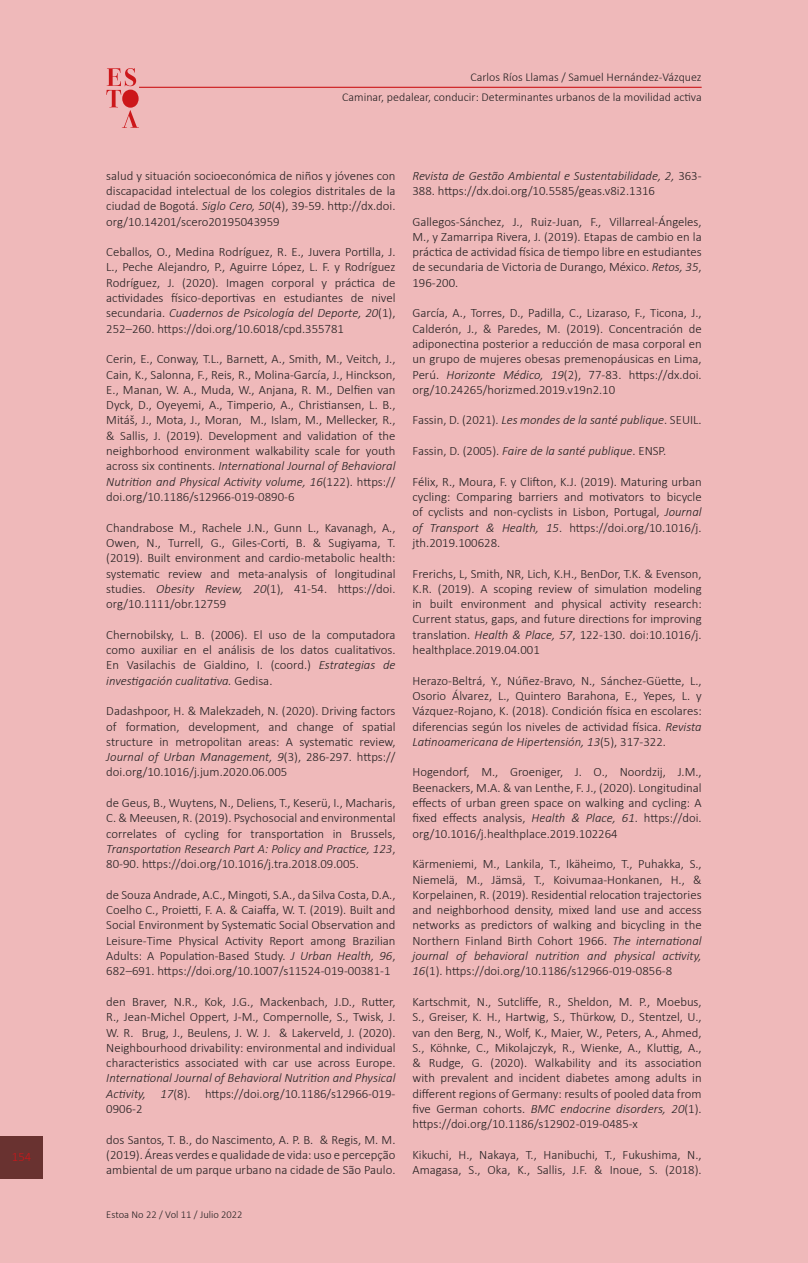
<style>
.page{position:relative;width:808px;height:1263px;background:#efb9ba}
.page>*{position:absolute;margin:0;border:0;box-sizing:border-box;transform-origin:0 0}
.parrafo{font:300 12.75px/15.3px "Calibri";color:#231f20;text-align:justify}
.parrafo-2{font:italic 300 12.75px "Calibri";color:#231f20}
.t1{font:300 12.75px "Calibri";color:#cc171a}
.t2{font:300 12px "Calibri";color:#231f20}
.t3{font:300 10.5px "Calibri";color:#231f20}
.s1{font-style:italic}
.s2{font-style:normal}
</style>
<div class="page">
<p class="t1" style="left:12px;top:1148px;width:21px">154</p>
<p class="t2" style="left:470px;top:70px;width:233px">Carlos Ríos Llamas / Samuel Hernández-Vázquez</p>
<p class="t2" style="left:342px;top:90px;width:361px">Caminar, pedalear, conducir: Determinantes urbanos de la movilidad activa</p>
<p class="parrafo" style="left:106px;top:168px;width:291px">salud y situación socioeconómica de niños y jóvenes con discapacidad intelectual de los colegios distritales de la ciudad de Bogotá. <span class="s1">Siglo Cero, 50</span>(4), 39-59. http://dx.doi. org/10.14201/scero20195043959</p>
<p class="parrafo" style="left:106px;top:244px;width:291px">Ceballos, O., Medina Rodríguez, R. E., Juvera Portilla, J.<br>L., Peche Alejandro, P., Aguirre López, L. F. y Rodríguez Rodríguez, J. (2020). Imagen corporal y práctica de actividades físico-deportivas en estudiantes de nivel secundaria. <span class="s1">Cuadernos de Psicología del Deporte, 20</span>(1), 252–260. https://doi.org/10.6018/cpd.355781</p>
<p class="parrafo" style="left:106px;top:351px;width:291px">Cerin, E., Conway, T.L., Barnett, A., Smith, M., Veitch, J., Cain, K., Salonna, F., Reis, R., Molina-García, J., Hinckson, E., Manan, W. A., Muda, W., Anjana, R. M., Delfien van Dyck, D., Oyeyemi, A., Timperio, A., Christiansen, L. B., Mitáš, J., Mota, J., Moran, M., Islam, M., Mellecker, R., &amp; Sallis, J. (2019). Development and validation of the neighborhood environment walkability scale for youth across six continents. <span class="s1">International Journal of Behavioral Nutrition and Physical Activity volume, 16</span>(122). https:// doi.org/10.1186/s12966-019-0890-6</p>
<p class="parrafo" style="left:106px;top:520px;width:291px">Chandrabose M., Rachele J.N., Gunn L., Kavanagh, A., Owen, N., Turrell, G., Giles-Corti, B. &amp; Sugiyama, T. (2019). Built environment and cardio-metabolic health: systematic review and meta-analysis of longitudinal studies. <span class="s1">Obesity Review, 20</span>(1), 41-54. https://doi. org/10.1111/obr.12759</p>
<p class="parrafo" style="left:106px;top:627px;width:291px">Chernobilsky, L. B. (2006). El uso de la computadora como auxiliar en el análisis de los datos cualitativos.<br>En Vasilachis de Gialdino, I. (coord.) <span class="s1">Estrategias de investigación cualitativa.</span> Gedisa.</p>
<p class="parrafo" style="left:106px;top:703px;width:291px">Dadashpoor, H. &amp; Malekzadeh, N. (2020). Driving factors of formation, development, and change of spatial structure in metropolitan areas: A systematic review, <span class="s1">Journal of Urban Management, 9</span>(3), 286-297. https:// doi.org/10.1016/j.jum.2020.06.005</p>
<p class="parrafo" style="left:106px;top:795px;width:291px">de Geus, B., Wuytens, N., Deliens, T., Keserü, I., Macharis, C. &amp; Meeusen, R. (2019). Psychosocial and environmental correlates of cycling for transportation in Brussels, <span class="s1">Transportation Research Part A: Policy and Practice, 123</span>, 80-90. https://doi.org/10.1016/j.tra.2018.09.005.</p>
<p class="parrafo" style="left:106px;top:887px;width:291px">de Souza Andrade, A.C., Mingoti, S.A., da Silva Costa, D.A., Coelho C., Proietti, F. A. &amp; Caiaffa, W. T. (2019). Built and Social Environment by Systematic Social Observation and Leisure-Time Physical Activity Report among Brazilian Adults: A Population-Based Study. <span class="s1">J Urban Health, 96</span>, 682–691. https://doi.org/10.1007/s11524-019-00381-1</p>
<p class="parrafo" style="left:106px;top:994px;width:291px">den Braver, N.R., Kok, J.G., Mackenbach, J.D., Rutter, R., Jean-Michel Oppert, J-M., Compernolle, S., Twisk, J.<br>W. R. Brug, J., Beulens, J. W. J. &amp; Lakerveld, J. (2020).<br>Neighbourhood drivability: environmental and individual characteristics associated with car use across Europe.<br><span class="s1">International Journal of Behavioral Nutrition and Physical Activity, 17</span>(8). https://doi.org/10.1186/s12966-019- 0906-2</p>
<p class="parrafo" style="left:106px;top:1132px;width:291px">dos Santos, T. B., do Nascimento, A. P. B. &amp; Regis, M. M. (2019). Áreas verdes e qualidade de vida: uso e percepção ambiental de um parque urbano na cidade de São Paulo.</p>
<p class="t3" style="left:106px;top:1207px;width:138px">Estoa No 22 / Vol 11 / Julio 2022</p>
<p class="parrafo" style="left:412px;top:168px;width:291px"><span class="s1">Revista de Gestão Ambiental e Sustentabilidade, 2,</span> 363-<br>388. https://dx.doi.org/10.5585/geas.v8i2.1316</p>
<p class="parrafo" style="left:412px;top:214px;width:291px">Gallegos-Sánchez, J., Ruiz-Juan, F., Villarreal-Ángeles, M., y Zamarripa Rivera, J. (2019). Etapas de cambio en la práctica de actividad física de tiempo libre en estudiantes de secundaria de Victoria de Durango, México. <span class="s1">Retos, 35</span>, 196-200.</p>
<p class="parrafo" style="left:412px;top:305px;width:291px">García, A., Torres, D., Padilla, C., Lizaraso, F., Ticona, J., Calderón, J., &amp; Paredes, M. (2019). Concentración de adiponectina posterior a reducción de masa corporal en un grupo de mujeres obesas premenopáusicas en Lima, Perú. <span class="s1">Horizonte Médico, 19</span>(2), 77-83. https://dx.doi. org/10.24265/horizmed.2019.v19n2.10</p>
<p class="parrafo-2" style="left:412px;top:412px;width:291px"><span class="s2">Fassin, D. (2021).</span> Les mondes de la santé publique<span class="s2">. SEUIL.</span></p>
<p class="parrafo" style="left:412px;top:443px;width:255px">Fassin, D. (2005). <span class="s1">Faire de la santé publique</span>. ENSP.</p>
<p class="parrafo" style="left:412px;top:474px;width:291px">Félix, R., Moura, F. y Clifton, K.J. (2019). Maturing urban cycling: Comparing barriers and motivators to bicycle of cyclists and non-cyclists in Lisbon, Portugal, <span class="s1">Journal of Transport &amp; Health, 15</span>. https://doi.org/10.1016/j. jth.2019.100628.</p>
<p class="parrafo" style="left:412px;top:565px;width:291px">Frerichs, L, Smith, NR, Lich, K.H., BenDor, T.K. &amp; Evenson, K.R. (2019). A scoping review of simulation modeling in built environment and physical activity research:<br>Current status, gaps, and future directions for improving translation. <span class="s1">Health &amp; Place, 57</span>, 122-130. doi:10.1016/j. healthplace.2019.04.001</p>
<p class="parrafo" style="left:412px;top:673px;width:291px">Herazo-Beltrá, Y., Núñez-Bravo, N., Sánchez-Güette, L., Osorio Álvarez, L., Quintero Barahona, E., Yepes, L. y Vázquez-Rojano, K. (2018). Condición física en escolares: diferencias según los niveles de actividad física. <span class="s1">Revista Latinoamericana de Hipertensión, 13</span>(5), 317-322.</p>
<p class="parrafo" style="left:412px;top:764px;width:291px">Hogendorf, M., Groeniger, J. O., Noordzij, J.M., Beenackers, M.A. &amp; van Lenthe, F. J., (2020). Longitudinal effects of urban green space on walking and cycling: A fixed effects analysis, <span class="s1">Health &amp; Place, 61</span>. https://doi. org/10.1016/j.healthplace.2019.102264</p>
<p class="parrafo" style="left:412px;top:856px;width:291px">Kärmeniemi, M., Lankila, T., Ikäheimo, T., Puhakka, S., Niemelä, M., Jämsä, T., Koivumaa-Honkanen, H., &amp; Korpelainen, R. (2019). Residential relocation trajectories and neighborhood density, mixed land use and access networks as predictors of walking and bicycling in the Northern Finland Birth Cohort 1966. <span class="s1">The international journal of behavioral nutrition and physical activity, 16</span>(1). https://doi.org/10.1186/s12966-019-0856-8</p>
<p class="parrafo" style="left:412px;top:994px;width:291px">Kartschmit, N., Sutcliffe, R., Sheldon, M. P., Moebus, S., Greiser, K. H., Hartwig, S., Thürkow, D., Stentzel, U., van den Berg, N., Wolf, K., Maier, W., Peters, A., Ahmed, S., Köhnke, C., Mikolajczyk, R., Wienke, A., Kluttig, A., &amp; Rudge, G. (2020). Walkability and its association with prevalent and incident diabetes among adults in different regions of Germany: results of pooled data from five German cohorts. <span class="s1">BMC endocrine disorders, 20</span>(1). https://doi.org/10.1186/s12902-019-0485-x</p>
<p class="parrafo" style="left:412px;top:1147px;width:291px">Kikuchi, H., Nakaya, T., Hanibuchi, T., Fukushima, N.,<br>Amagasa, S., Oka, K., Sallis, J.F. &amp; Inoue, S. (2018).</p>
</div>
